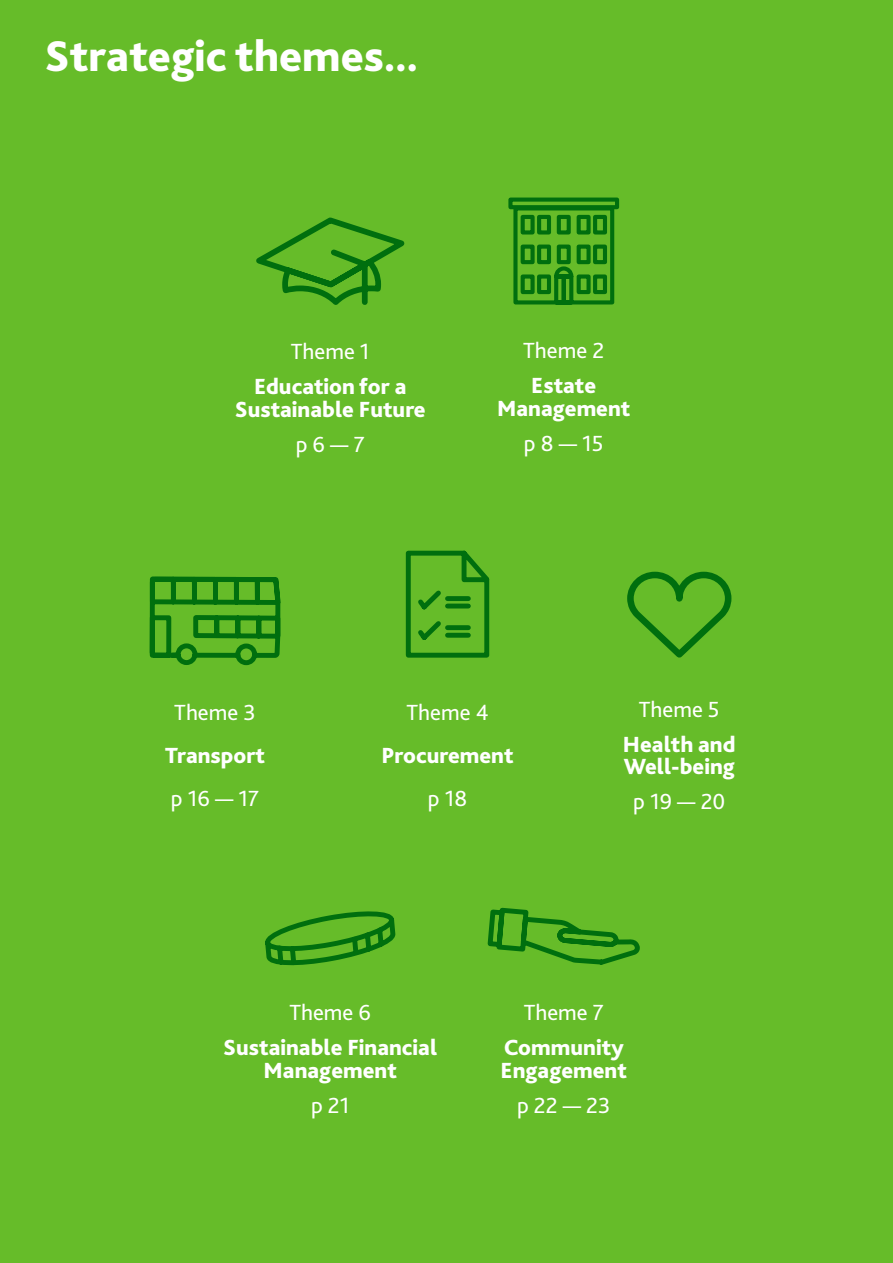
<style>
.page{position:relative;width:893px;height:1263px;background:#66bc29}
.page>*{position:absolute;margin:0;border:0;box-sizing:border-box;transform-origin:0 0}
.t1{font:800 45px "Bliss 2";color:#fff}
.t2{font:800 22.95px/23px "Bliss 2";color:#fff;text-align:center}
.t3{font:22.95px "Bliss 2";color:#fff}
</style>
<div class="page">
<svg style="left:256px;top:217px;width:149px;height:88px"></svg>
<svg style="left:405px;top:550px;width:85px;height:108px"></svg>
<svg style="left:627px;top:571px;width:105px;height:87px"></svg>
<svg style="left:487px;top:907px;width:153px;height:58px"></svg>
<svg style="left:265px;top:911px;width:131px;height:55px"></svg>
<svg style="left:511px;top:209px;width:105px;height:96px"></svg>
<svg style="left:149px;top:576px;width:132px;height:90px"></svg>
<h1 class="t1" style="left:45px;top:29px;width:375px">Strategic themes...</h1>
<p class="t3" style="left:291px;top:337px;width:80px">Theme 1</p>
<p class="t2" style="left:235px;top:375px;width:192px">Education for a<br>Sustainable Future</p>
<p class="t3" style="left:296px;top:430px;width:70px">p 6 — 7</p>
<p class="t3" style="left:523px;top:336px;width:82px">Theme 2</p>
<p class="t2" style="left:497px;top:373px;width:135px">Estate<br>Management</p>
<p class="t3" style="left:524px;top:429px;width:81px">p 8 — 15</p>
<p class="t3" style="left:174px;top:698px;width:83px">Theme 3</p>
<p class="t2" style="left:165px;top:744px;width:101px">Transport</p>
<p class="t3" style="left:171px;top:784px;width:90px">p 16 — 17</p>
<p class="t3" style="left:406px;top:698px;width:83px">Theme 4</p>
<p class="t2" style="left:381px;top:744px;width:134px">Procurement</p>
<p class="t3" style="left:428px;top:784px;width:41px">p 18</p>
<p class="t3" style="left:639px;top:695px;width:82px">Theme 5</p>
<p class="t2" style="left:623px;top:732px;width:114px;text-align:left">Health and<br>Well-being</p>
<p class="t3" style="left:633px;top:787px;width:94px">p 19 — 20</p>
<p class="t3" style="left:289px;top:998px;width:83px">Theme 6</p>
<p class="t2" style="left:223px;top:1036px;width:215px">Sustainable Financial<br>Management</p>
<p class="t3" style="left:311px;top:1091px;width:40px">p 21</p>
<p class="t3" style="left:524px;top:998px;width:82px">Theme 7</p>
<p class="t2" style="left:501px;top:1036px;width:128px;text-align:left">Community<br>Engagement</p>
<p class="t3" style="left:517px;top:1091px;width:95px">p 22 — 23</p>
</div>
